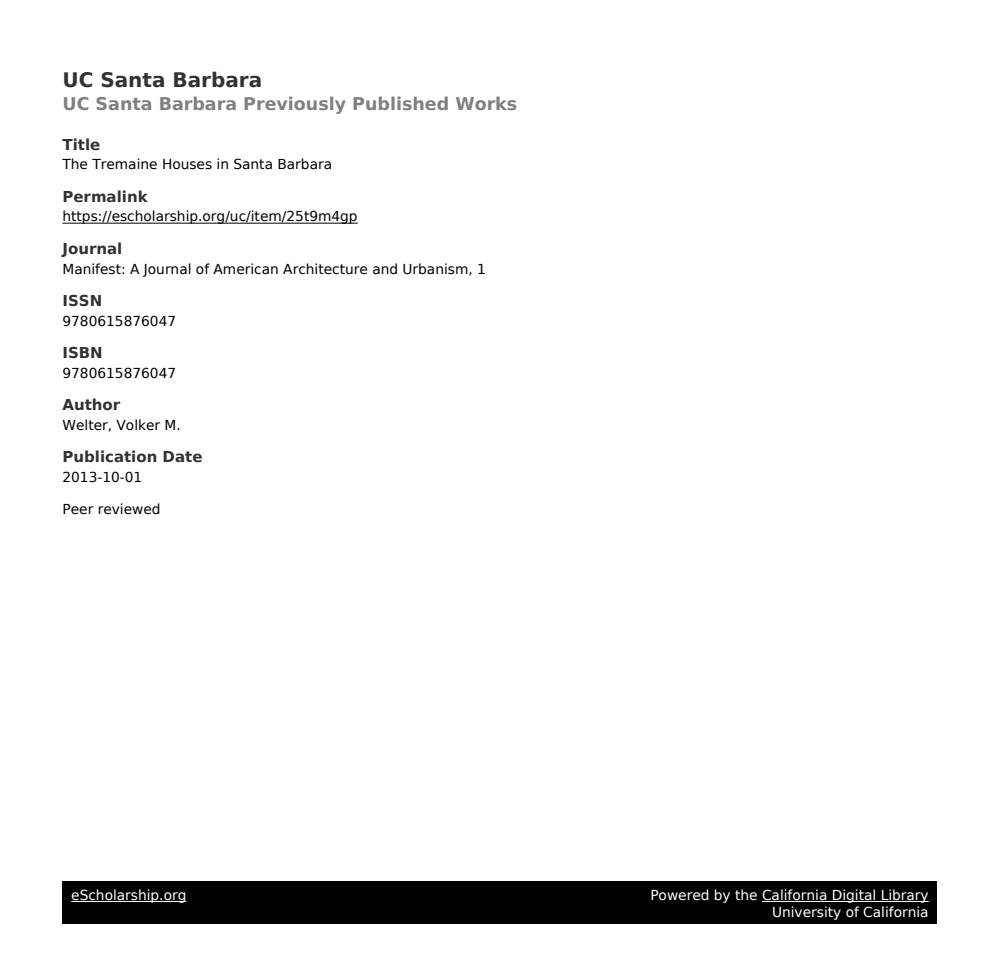
<style>
.page{position:relative;width:1000px;height:953px;background:#fff}
.page>*{position:absolute;margin:0;border:0;box-sizing:border-box;transform-origin:0 0}
.t1{font:700 20px "DejaVu Sans";color:#323232}
.t2{font:700 17.5px "DejaVu Sans";color:#808080}
.t3{font:700 15px "DejaVu Sans";color:#323232}
.t4{font:13.75px "DejaVu Sans";color:#000}
.t5{font:13.75px/17.5px "DejaVu Sans";color:#fff;text-align:right}
</style>
<div class="page">
<hr style="left:62px;top:223px;width:296px;height:1px;background:#000">
<div style="left:62px;top:881px;width:876px;height:43px;background:#000"></div>
<hr style="left:71px;top:901px;width:115px;height:1px;background:#fff">
<hr style="left:762px;top:901px;width:167px;height:1px;background:#fff">
<h1 class="t1" style="left:62px;top:72px;width:201px">UC Santa Barbara</h1>
<p class="t2" style="left:62px;top:97px;width:456px">UC Santa Barbara Previously Published Works</p>
<p class="t3" style="left:62px;top:139px;width:39px">Title</p>
<p class="t4" style="left:62px;top:159px;width:271px">The Tremaine Houses in Santa Barbara</p>
<p class="t3" style="left:62px;top:191px;width:87px">Permalink</p>
<p class="t4" style="left:62px;top:211px;width:297px">https://escholarship.org/uc/item/25t9m4gp</p>
<p class="t3" style="left:62px;top:243px;width:61px">Journal</p>
<p class="t4" style="left:62px;top:263px;width:425px">Manifest: A Journal of American Architecture and Urbanism, 1</p>
<p class="t3" style="left:62px;top:295px;width:41px">ISSN</p>
<p class="t4" style="left:62px;top:315px;width:115px">9780615876047</p>
<p class="t3" style="left:62px;top:347px;width:42px">ISBN</p>
<p class="t4" style="left:62px;top:367px;width:115px">9780615876047</p>
<p class="t3" style="left:62px;top:399px;width:59px">Author</p>
<p class="t4" style="left:62px;top:419px;width:120px">Welter, Volker M.</p>
<p class="t3" style="left:62px;top:451px;width:142px">Publication Date</p>
<p class="t4" style="left:62px;top:471px;width:81px">2013-10-01</p>
<p class="t4" style="left:62px;top:503px;width:100px">Peer reviewed</p>
<p class="t5" style="left:71px;top:887px;width:117px">eScholarship.org</p>
<p class="t5" style="left:650px;top:887px;width:280px">Powered by the California Digital Library<br>University of California</p>
</div>
